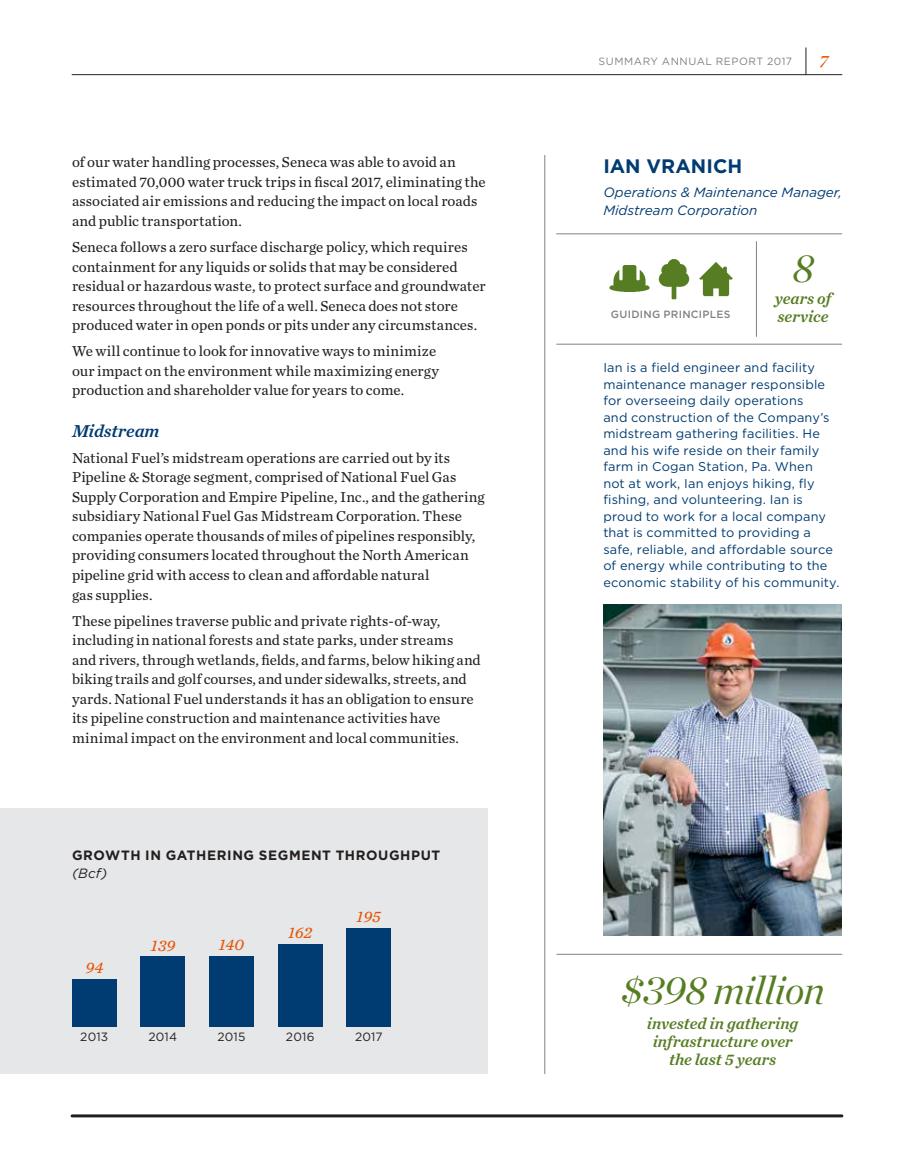
<style>
.page{position:relative;width:905px;height:1175px;background:#fff}
.page>*{position:absolute;margin:0;border:0;box-sizing:border-box;transform-origin:0 0}
.t1{font:italic 39.75px "Chronicle Display";letter-spacing:-.02em;color:#567d22}
.t2{font:700 19.5px "Gotham HTF";color:#003b71}
.t3{font:italic 18px "Chronicle Text G2 Semi";letter-spacing:-.005em;color:#003b71}
.t4{font:italic 16.5px/18px "Chronicle Text G2 Semi";color:#567d22;text-align:center}
.t5{font:italic 16.5px "Chronicle Text G2";color:#e65300}
.t6{font:italic 16.5px "Chronicle Display Semi";color:#e65300}
.t7{font:15px/19.5px "Chronicle Text G2";letter-spacing:.005em;color:#231f20}
.t8{font:italic 13.5px/18px "Gotham HTF";color:#003b71}
.t9{font:700 13.5px "Gotham HTF";letter-spacing:.045em;color:#231f20}
.t10{font:italic 13.5px "Gotham HTF";color:#231f20}
.t11{font:12.75px/16.5px "Gotham HTF";letter-spacing:.015em;color:#003b71}
.t12{font:12px "Gotham HTF";letter-spacing:.015em;color:#231f20}
.t13{font:10.5px "Gotham HTF";letter-spacing:.05em;color:#808285}
.t14{font:500 10.5px "Gotham HTF";letter-spacing:.03em;color:#808285}
</style>
<div class="page">
<hr style="left:544px;top:155px;width:1px;height:918px;background:#808285">
<div style="left:0;top:808px;width:488px;height:265px;background:#e6e7e8"></div>
<div style="left:72px;top:979px;width:44px;height:47px;background:#003b71"></div>
<div style="left:141px;top:956px;width:44px;height:70px;background:#003b71"></div>
<div style="left:209px;top:955px;width:45px;height:71px;background:#003b71"></div>
<div style="left:278px;top:944px;width:44px;height:82px;background:#003b71"></div>
<div style="left:346px;top:928px;width:45px;height:98px;background:#003b71"></div>
<img style="left:603px;top:605px;width:238px;height:330px">
<hr style="left:556px;top:954px;width:286px;height:1px;background:#808285">
<hr style="left:556px;top:344px;width:285px;height:1px;background:#808285">
<hr style="left:556px;top:233px;width:285px;height:1px;background:#808285">
<hr style="left:756px;top:241px;width:1px;height:95px;background:#808285">
<img style="left:609px;top:265px;width:41px;height:27px">
<img style="left:658px;top:259px;width:32px;height:40px">
<img style="left:699px;top:262px;width:34px;height:35px">
<hr style="left:72px;top:74px;width:770px;height:1px;background:#231f20">
<hr style="left:72px;top:1114px;width:770px;height:3px;background:#231f20">
<svg style="left:805px;top:48px;width:1px;height:27px"></svg>
<p class="t7" style="left:72px;top:152px;width:415px">of our water handling processes, Seneca was able to avoid an estimated 70,000 water truck trips in fiscal 2017, eliminating the associated air emissions and reducing the impact on local roads and public transportation.</p>
<p class="t7" style="left:72px;top:236px;width:415px">Seneca follows a zero surface discharge policy, which requires containment for any liquids or solids that may be considered residual or hazardous waste, to protect surface and groundwater resources throughout the life of a well. Seneca does not store produced water in open ponds or pits under any circumstances.</p>
<p class="t7" style="left:72px;top:341px;width:368px">We will continue to look for innovative ways to minimize our impact on the environment while maximizing energy production and shareholder value for years to come.</p>
<p class="t3" style="left:72px;top:416px;width:89px">Midstream</p>
<p class="t7" style="left:72px;top:447px;width:414px">National Fuel’s midstream operations are carried out by its Pipeline &amp; Storage segment, comprised of National Fuel Gas Supply Corporation and Empire Pipeline, Inc., and the gathering subsidiary National Fuel Gas Midstream Corporation. These companies operate thousands of miles of pipelines responsibly, providing consumers located throughout the North American pipeline grid with access to clean and affordable natural<br>gas supplies.</p>
<p class="t7" style="left:72px;top:610px;width:410px">These pipelines traverse public and private rights-of-way, including in national forests and state parks, under streams and rivers, through wetlands, fields, and farms, below hiking and biking trails and golf courses, and under sidewalks, streets, and yards. National Fuel understands it has an obligation to ensure its pipeline construction and maintenance activities have minimal impact on the environment and local communities.</p>
<p class="t9" style="left:72px;top:847px;width:370px">GROWTH IN GATHERING SEGMENT THROUGHPUT</p>
<p class="t10" style="left:72px;top:865px;width:37px">(Bcf)</p>
<p class="t5" style="left:85px;top:955px;width:19px">94</p>
<p class="t5" style="left:151px;top:932px;width:26px">139</p>
<p class="t5" style="left:219px;top:932px;width:27px">140</p>
<p class="t5" style="left:288px;top:920px;width:26px">162</p>
<p class="t5" style="left:356px;top:904px;width:26px">195</p>
<p class="t12" style="left:80px;top:1030px;width:29px">2013</p>
<p class="t12" style="left:149px;top:1030px;width:30px">2014</p>
<p class="t12" style="left:217px;top:1030px;width:29px">2015</p>
<p class="t12" style="left:286px;top:1030px;width:30px">2016</p>
<p class="t12" style="left:355px;top:1030px;width:29px">2017</p>
<p class="t13" style="left:598px;top:56px;width:195px">SUMMARY ANNUAL REPORT 2017</p>
<p class="t6" style="left:819px;top:48px;width:10px">7</p>
<h2 class="t2" style="left:603px;top:155px;width:140px">IAN VRANICH</h2>
<p class="t8" style="left:603px;top:183px;width:240px">Operations &amp; Maintenance Manager,<br>Midstream Corporation</p>
<p class="t14" style="left:611px;top:309px;width:121px">GUIDING PRINCIPLES</p>
<h1 class="t1" style="left:792px;top:237px;width:23px">8</h1>
<p class="t4" style="left:774px;top:288px;width:58px;text-align:left">years of service</p>
<p class="t11" style="left:603px;top:359px;width:238px">Ian is a field engineer and facility maintenance manager responsible for overseeing daily operations<br>and construction of the Company’s midstream gathering facilities. He and his wife reside on their family farm in Cogan Station, Pa. When<br>not at work, Ian enjoys hiking, fly fishing, and volunteering. Ian is proud to work for a local company that is committed to providing a safe, reliable, and affordable source of energy while contributing to the economic stability of his community.</p>
<h1 class="t1" style="left:620px;top:958px;width:205px">$398 million</h1>
<p class="t4" style="left:646px;top:1013px;width:153px">invested in gathering infrastructure over the last 5 years</p>
</div>
